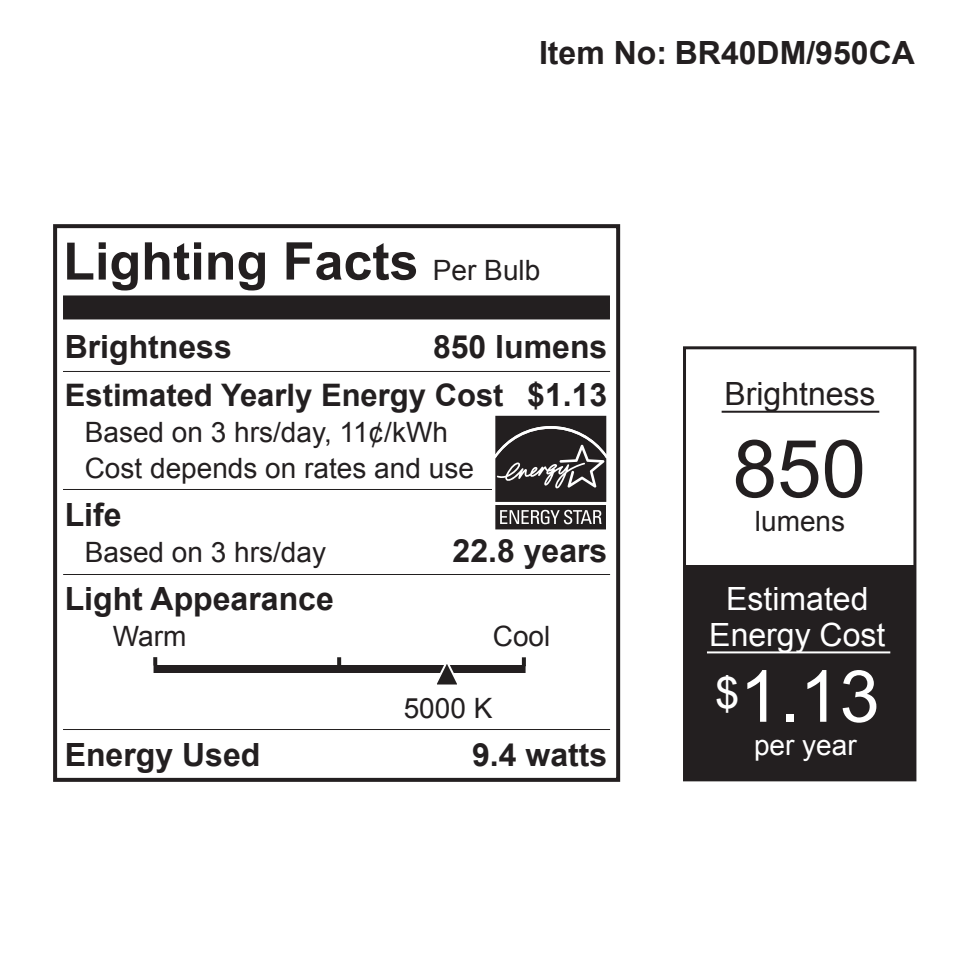
<style>
.page{position:relative;width:960px;height:960px;background:#fff}
.page>*{position:absolute;margin:0;border:0;box-sizing:border-box;transform-origin:0 0}
.t1{font:80px "Arial";color:#231f20}
.t2{font:72px "Arial";color:#fff}
.t3{font:700 52px "Arial";color:#231f20}
.t4{font:700 32px/48px "Arial";color:#231f20;text-align:right}
.t5{font:32px/36px "Arial";color:#fff;text-align:center}
.t6{font:32px "Arial";color:#231f20}
.t7{font:700 31.2px "Arial";color:#231f20}
.t8{font:28px/36px "Arial";color:#231f20}
.t9{font:28px "Arial";color:#fff}
.s1{font-weight:400;font-size:28px}
</style>
<div class="page">
<div style="left:683px;top:346px;width:233px;height:435px;background:#fff;border:3px solid #231f20"></div>
<div style="left:684px;top:565px;width:231px;height:214px;background:#231f20"></div>
<hr style="left:722px;top:411px;width:157px;height:2px;background:#231f20">
<hr style="left:707px;top:651px;width:183px;height:2px;background:#fff">
<div style="left:53px;top:224px;width:567px;height:558px;background:#fff;border:4px solid #231f20"></div>
<hr style="left:63px;top:729px;width:547px;height:1px;background:#221f1f">
<hr style="left:63px;top:574px;width:547px;height:1px;background:#221f1f">
<hr style="left:63px;top:489px;width:539px;height:1px;background:#221f1f">
<hr style="left:63px;top:371px;width:547px;height:1px;background:#221f1f">
<div style="left:63px;top:295px;width:547px;height:24px;background:#231f20"></div>
<div style="left:154px;top:665px;width:372px;height:8px;background:#231f20"></div>
<svg style="left:522px;top:657px;width:4px;height:8px"></svg>
<svg style="left:337px;top:657px;width:4px;height:8px"></svg>
<svg style="left:153px;top:657px;width:4px;height:8px"></svg>
<svg style="left:437px;top:664px;width:20px;height:21px"></svg>
<svg style="left:495px;top:415px;width:112px;height:1px"></svg>
<svg style="left:493px;top:416px;width:114px;height:114px;background:#4c494a"></svg>
<p class="t4" style="left:539px;top:29px;width:377px">Item No: BR40DM/950CA</p>
<h3 class="t3" style="left:63px;top:232px;width:479px">Lighting Facts <span class="s1">Per Bulb</span></h3>
<p class="t4" style="left:433px;top:323px;width:176px">850 lumens $1.13</p>
<p class="t4" style="left:65px;top:323px;width:169px">Brightness</p>
<p class="t7" style="left:65px;top:377px;width:440px">Estimated Yearly Energy Cost</p>
<p class="t8" style="left:85px;top:414px;width:391px">Based on 3 hrs/day, 11¢/kWh<br>Cost depends on rates and use</p>
<p class="t4" style="left:65px;top:491px;width:58px">Life</p>
<p class="t8" style="left:85px;top:534px;width:243px">Based on 3 hrs/day</p>
<p class="t4" style="left:65px;top:575px;width:271px">Light Appearance</p>
<p class="t8" style="left:113px;top:618px;width:75px">Warm</p>
<p class="t8" style="left:493px;top:618px;width:59px">Cool</p>
<p class="t4" style="left:453px;top:527px;width:156px">22.8 years</p>
<p class="t4" style="left:65px;top:731px;width:197px">Energy Used</p>
<p class="t8" style="left:404px;top:690px;width:90px">5000 K</p>
<p class="t4" style="left:472px;top:731px;width:137px">9.4 watts</p>
<p class="t6" style="left:724px;top:376px;width:153px">Brightness</p>
<h1 class="t1" style="left:733px;top:424px;width:135px">850</h1>
<p class="t8" style="left:755px;top:503px;width:92px">lumens</p>
<p class="t5" style="left:709px;top:580px;width:178px">Estimated<br>Energy Cost</p>
<h2 class="t2" style="left:715px;top:656px;width:166px"><sup>$</sup>1.13</h2>
<p class="t9" style="left:754px;top:730px;width:104px">per year</p>
</div>
